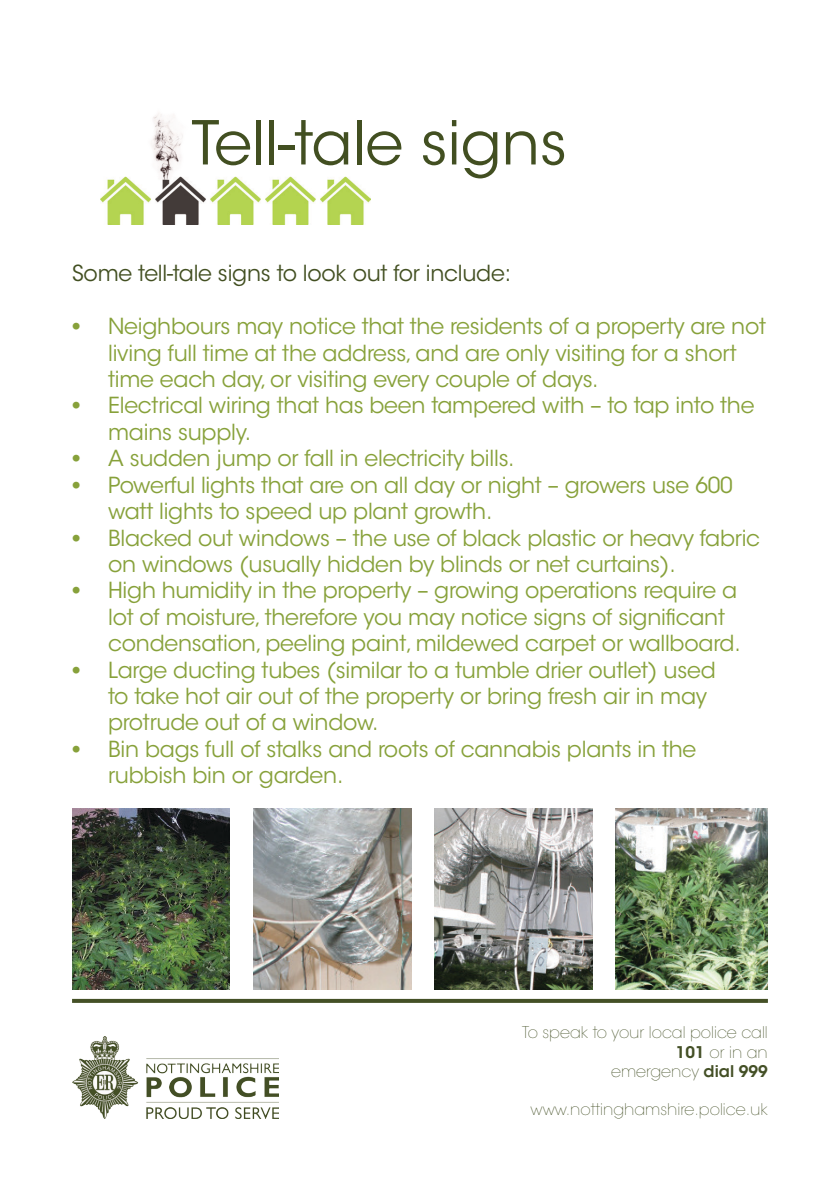
<style>
.page{position:relative;width:840px;height:1191px;background:#fff}
.page>*{position:absolute;margin:0;border:0;box-sizing:border-box;transform-origin:0 0}
.t1{font:60px "ITC Avant Garde Std";color:#424f21}
.t2{font:22px/26.4px "ITC Avant Garde Std";letter-spacing:-.01em;color:#87a13a}
.Paragraph_Style_1{font:22px "ITC Avant Garde Std";letter-spacing:-.01em;color:#424f21}
.t3{font:200 16px/19.2px "ITC Avant Garde Std";color:#445026;text-align:right}
.s1{font-family:"Times";font-size:24px}
.s2{font-weight:600}
</style>
<div class="page">
<svg style="left:72px;top:999px;width:695px;height:4px;fill:#445026"></svg>
<img style="left:72px;top:1036px;width:206px;height:83px">
<img style="left:72px;top:808px;width:158px;height:181px">
<img style="left:253px;top:808px;width:158px;height:181px">
<img style="left:434px;top:808px;width:158px;height:181px">
<img style="left:615px;top:808px;width:152px;height:181px">
<img style="left:100px;top:113px;width:270px;height:112px">
<p class="t1" style="left:191px;top:106px;width:376px">Tell-tale signs</p>
<p class="Paragraph_Style_1" style="left:72px;top:260px;width:440px">Some tell-tale signs to look out for include:</p>
<p class="t2" style="left:108px;top:313px;width:659px;text-indent:-36px"><span class="s1">•</span> Neighbours may notice that the residents of a property are not living full time at the address, and are only visiting for a short time each day, or visiting every couple of days.</p>
<p class="t2" style="left:108px;top:392px;width:647px;text-indent:-36px"><span class="s1">•</span> Electrical wiring that has been tampered with – to tap into the mains supply.</p>
<p class="t2" style="left:72px;top:445px;width:443px"><span class="s1">•</span> A sudden jump or fall in electricity bills.</p>
<p class="t2" style="left:108px;top:472px;width:626px;text-indent:-36px"><span class="s1">•</span> Powerful lights that are on all day or night – growers use 600 watt lights to speed up plant growth.</p>
<p class="t2" style="left:108px;top:524px;width:653px;text-indent:-36px"><span class="s1">•</span> Blacked out windows – the use of black plastic or heavy fabric on windows (usually hidden by blinds or net curtains).</p>
<p class="t2" style="left:108px;top:577px;width:633px;text-indent:-36px"><span class="s1">•</span> High humidity in the property – growing operations require a lot of moisture, therefore you may notice signs of significant condensation, peeling paint, mildewed carpet or wallboard.</p>
<p class="t2" style="left:108px;top:656px;width:609px;text-indent:-36px"><span class="s1">•</span> Large ducting tubes (similar to a tumble drier outlet) used to take hot air out of the property or bring fresh air in may protrude out of a window.</p>
<p class="t2" style="left:108px;top:736px;width:589px;text-indent:-36px"><span class="s1">•</span> Bin bags full of stalks and roots of cannabis plants in the rubbish bin or garden.</p>
<p class="t3" style="left:521px;top:1023px;width:247px">To speak to your local police call<br><span class="s2">101</span> or in an<br>emergency <span class="s2">dial 999</span></p>
<p class="t3" style="left:530px;top:1100px;width:239px">www.nottinghamshire.police.uk</p>
</div>
